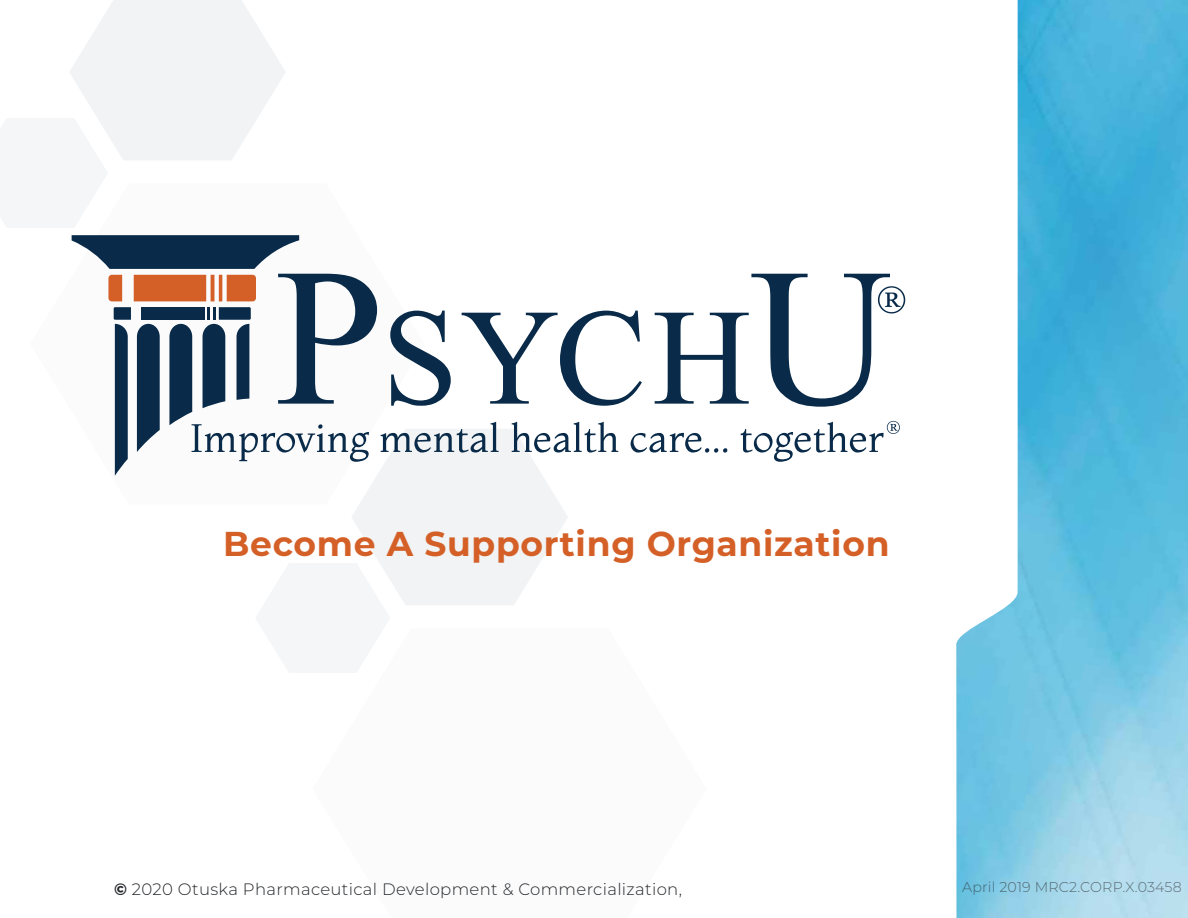
<style>
.page{position:relative;width:1188px;height:918px;background:#fff}
.page>*{position:absolute;margin:0;border:0;box-sizing:border-box;transform-origin:0 0}
.t1{font:700 34.5px "Montserrat";letter-spacing:.02em;color:#d46027}
.t2{font:300 16.5px "Montserrat";letter-spacing:.02em;color:#24272a}
.t3{font:300 14.25px "Montserrat";letter-spacing:.01em;color:#24272a}
.s1{font-weight:700}
</style>
<div class="page">
<svg style="left:70px;top:0;width:215px;height:160px"></svg>
<img style="left:956px;top:0;width:232px;height:918px">
<svg style="left:72px;top:235px;width:833px;height:370px"></svg>
<h1 class="t1" style="left:223px;top:518px;width:668px">Become A Supporting Organization</h1>
<p class="t2" style="left:114px;top:878px;width:570px"><span class="s1">©</span> 2020 Otuska Pharmaceutical Development &amp; Commercialization,</p>
<p class="t3" style="left:962px;top:878px;width:221px">April 2019 MRC2.CORP.X.03458</p>
</div>
